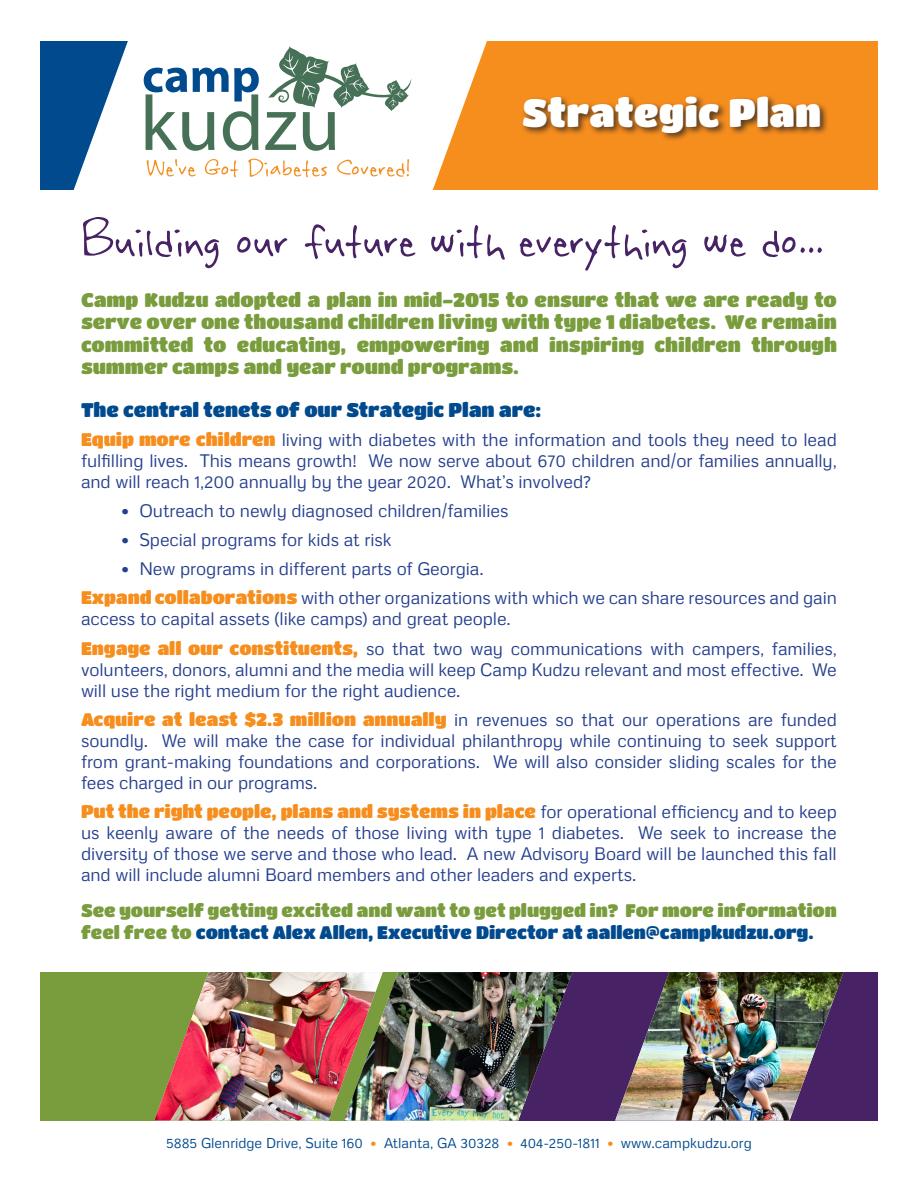
<style>
.page{position:relative;width:918px;height:1188px;background:#fff}
.page>*{position:absolute;margin:0;border:0;box-sizing:border-box;transform-origin:0 0}
.t1{font:55.5px "Rabiohead";letter-spacing:-.01em;color:#472264}
.t2{font:39px "Titan One";color:#fff}
.t3{font:19.5px/22.5px "Titan One";letter-spacing:-.005em;color:#799c3d;text-align:justify}
.t4{font:19.5px "Titan One";letter-spacing:-.005em;color:#004a8d}
.t5{font:18px/21px "Metrophobic";letter-spacing:-.005em;color:#253f8e;text-align:justify}
.t6{font:18px/22.5px "Titan One";letter-spacing:-.005em;color:#799c3d}
.t7{font:14.25px "Metrophobic";color:#004a8d}
.s1{font-family:"Titan One";color:#f68e1e}
.s2{color:#004a8d}
.s3{color:#f68e1e}
</style>
<div class="page">
<div style="left:499px;top:972px;width:379px;height:148px;background:#472264"></div>
<div style="left:40px;top:41px;width:260px;height:149px;background:#004a8d"></div>
<div style="left:365px;top:41px;width:513px;height:149px;background:#f68e1e"></div>
<svg style="left:73px;top:41px;width:414px;height:149px"></svg>
<svg style="left:144px;top:68px;width:115px;height:83px"></svg>
<svg style="left:265px;top:46px;width:146px;height:105px"></svg>
<svg style="left:147px;top:159px;width:49px;height:17px"></svg>
<svg style="left:205px;top:159px;width:33px;height:18px"></svg>
<svg style="left:248px;top:159px;width:79px;height:18px"></svg>
<svg style="left:337px;top:159px;width:72px;height:18px"></svg>
<div style="left:521px;top:94px;width:308px;height:48px;background:#231f20;opacity:.75"></div>
<div style="left:40px;top:972px;width:393px;height:148px;background:#799c3d"></div>
<img style="left:154px;top:972px;width:190px;height:148px">
<img style="left:344px;top:972px;width:228px;height:148px">
<img style="left:615px;top:972px;width:229px;height:148px">
<p class="t2" style="left:522px;top:90px;width:301px">Strategic Plan</p>
<p class="t1" style="left:81px;top:205px;width:744px">Building our future with everything we do...</p>
<p class="t3" style="left:81px;top:288px;width:758px">Camp Kudzu adopted a plan in mid-2015 to ensure that we are ready to serve over one thousand children living with type 1 diabetes. We remain committed to educating, empowering and inspiring children through summer camps and year round programs.</p>
<p class="t4" style="left:81px;top:398px;width:462px">The central tenets of our Strategic Plan are:</p>
<p class="t5" style="left:81px;top:429px;width:757px"><span class="s1">Equip more children</span> living with diabetes with the information and tools they need to lead fulflling lives. This means growth! We now serve about 670 children and/or families annually, and will reach 1,200 annually by the year 2020. What’s involved?</p>
<p class="t5" style="left:122px;top:500px;width:388px">• Outreach to newly diagnosed children/families</p>
<p class="t5" style="left:122px;top:529px;width:272px">• Special programs for kids at risk</p>
<p class="t5" style="left:122px;top:558px;width:364px">• New programs in different parts of Georgia.</p>
<p class="t5" style="left:81px;top:588px;width:757px"><span class="s1">Expand collaborations</span> with other organizations with which we can share resources and gain access to capital assets (like camps) and great people.</p>
<p class="t5" style="left:81px;top:638px;width:757px"><span class="s1">Engage all our constituents,</span> so that two way communications with campers, families, volunteers, donors, alumni and the media will keep Camp Kudzu relevant and most effective. We will use the right medium for the right audience.</p>
<p class="t5" style="left:81px;top:709px;width:757px"><span class="s1">Acquire at least $2.3 million annually</span> in revenues so that our operations are funded soundly. We will make the case for individual philanthropy while continuing to seek support from grant-making foundations and corporations. We will also consider sliding scales for the fees charged in our programs.</p>
<p class="t5" style="left:81px;top:801px;width:757px"><span class="s1">Put the right people, plans and systems in place</span> for operational effciency and to keep us keenly aware of the needs of those living with type 1 diabetes. We seek to increase the diversity of those we serve and those who lead. A new Advisory Board will be launched this fall and will include alumni Board members and other leaders and experts.</p>
<p class="t6" style="left:81px;top:898px;width:757px">See yourself getting excited and want to get plugged in? For more information feel free to <span class="s2">contact Alex Allen, Executive Director at aallen@campkudzu.org.</span></p>
<p class="t7" style="left:166px;top:1134px;width:587px">5885 Glenridge Drive, Suite 160 <span class="s3">•</span> Atlanta, GA 30328 <span class="s3">•</span> 404-250-1811 <span class="s3">•</span> www.campkudzu.org</p>
</div>
